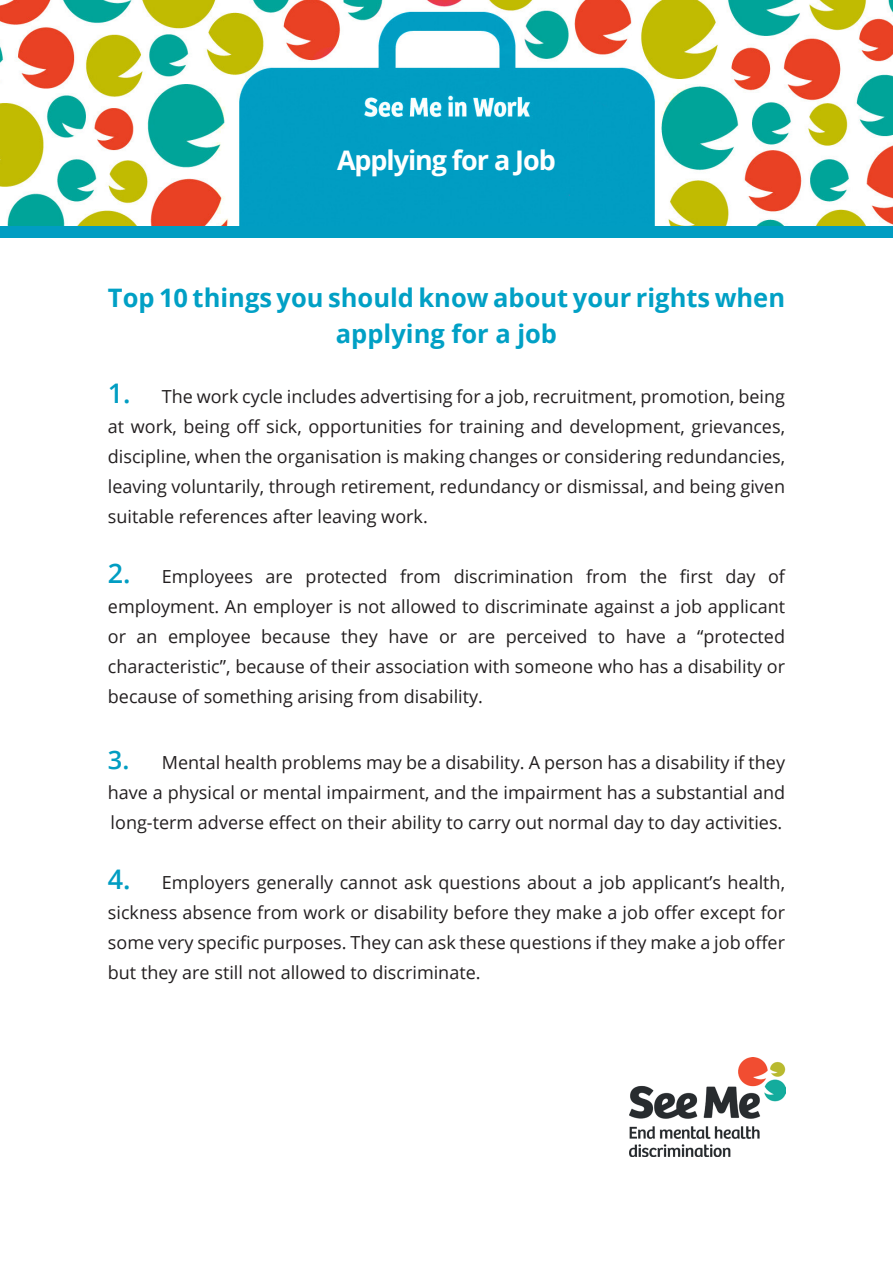
<style>
.page{position:relative;width:893px;height:1263px;background:#fff}
.page>*{position:absolute;margin:0;border:0;box-sizing:border-box;transform-origin:0 0}
.t1{font:700 27px "Open Sans";letter-spacing:-.04em;color:#fff}
.t2{font:700 25.5px/36px "Open Sans";color:#01a0c5;text-align:center}
.t3{font:18px/30px "Open Sans";color:#231f20;text-align:justify}
.s1{font-weight:600;font-size:27px;color:#019dc2}
.s2{font-weight:600;font-size:25.5px;color:#019dc2}
</style>
<div class="page">
<img style="left:0;top:0;width:893px;height:227px">
<div style="left:0;top:227px;width:893px;height:11px;background:#019dc2"></div>
<img style="left:630px;top:1057px;width:155px;height:99px">
<p class="t1" style="left:337px;top:141px;width:220px">Applying for a Job</p>
<p class="t2" style="left:108px;top:279px;width:679px">Top 10 things you should know about your rights when applying for a job</p>
<p class="t3" style="left:108px;top:381px;width:679px"><span class="s1">1.</span> The work cycle includes advertising for a job, recruitment, promotion, being at work, being off sick, opportunities for training and development, grievances, discipline, when the organisation is making changes or considering redundancies, leaving voluntarily, through retirement, redundancy or dismissal, and being given suitable references after leaving work.</p>
<p class="t3" style="left:108px;top:561px;width:679px"><span class="s1">2.</span> Employees are protected from discrimination from the first day of employment. An employer is not allowed to discriminate against a job applicant or an employee because they have or are perceived to have a “protected characteristic”, because of their association with someone who has a disability or because of something arising from disability.</p>
<p class="t3" style="left:108px;top:747px;width:679px"><span class="s2">3.</span> Mental health problems may be a disability. A person has a disability if they have a physical or mental impairment, and the impairment has a substantial and long-term adverse effect on their ability to carry out normal day to day activities.</p>
<p class="t3" style="left:108px;top:867px;width:679px"><span class="s1">4.</span> Employers generally cannot ask questions about a job applicant’s health, sickness absence from work or disability before they make a job offer except for some very specific purposes. They can ask these questions if they make a job offer but they are still not allowed to discriminate.</p>
</div>
